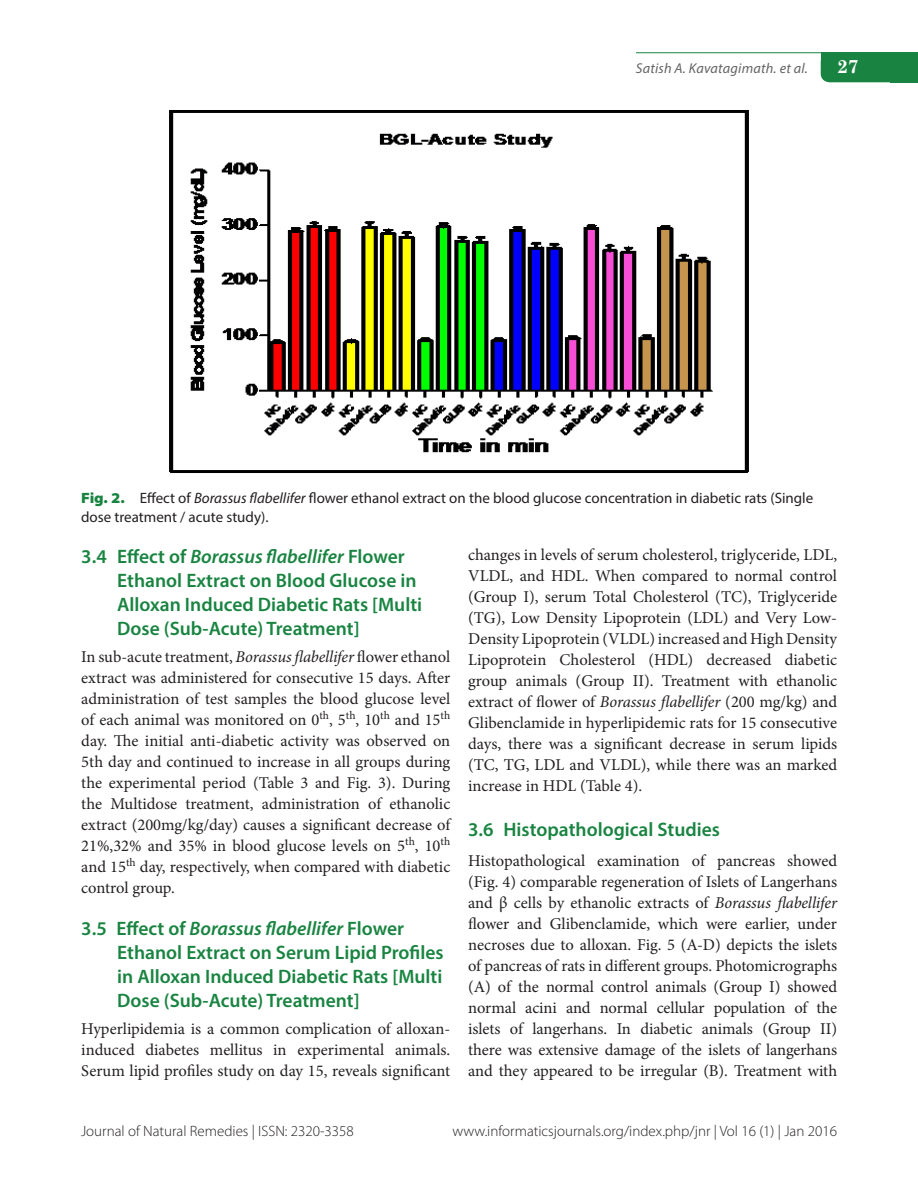
<style>
.page{position:relative;width:918px;height:1188px;background:#fff}
.page>*{position:absolute;margin:0;border:0;box-sizing:border-box;transform-origin:0 0}
.B-level{font:600 19.5px/24px "Myriad Pro";color:#198441}
.t1{font:700 18.75px "Century Schoolbook";color:#fff}
.Body_Text_1st_para{font:16.5px/21px "Minion Pro";letter-spacing:-.005em;color:#231f20;text-align:justify}
.Fig_cap{font:15px/19.5px "Myriad Pro";color:#231f20}
.t2{font:300 15px "Myriad Pro";color:#231f20}
.t3{font:italic 14.25px "Myriad Pro";letter-spacing:.015em;color:#636366}
.s1{font-weight:900;font-stretch:semi-expanded;color:#198441}
.s2{font-style:italic}
</style>
<div class="page">
<svg style="left:821px;top:67px;width:97px;height:15px"></svg>
<div style="left:821px;top:53px;width:97px;height:14px;background:#198441"></div>
<div style="left:890px;top:68px;width:28px;height:14px;background:#198441"></div>
<hr style="left:636px;top:52px;width:282px;height:1px;background:#198441">
<img style="left:169px;top:110px;width:580px;height:363px">
<p class="t3" style="left:636px;top:59px;width:174px">Satish A. Kavatagimath. et al.</p>
<p class="t1" style="left:837px;top:52px;width:23px">27</p>
<p class="Fig_cap" style="left:81px;top:487px;width:734px"><span class="s1">Fig. 2.</span> Effect of <span class="s2">Borassus flabellifer</span> flower ethanol extract on the blood glucose concentration in diabetic rats (Single dose treatment / acute study).</p>
<p class="B-level" style="left:117px;top:543px;width:306px;text-indent:-36px">3.4 Effect of <span class="s2">Borassus flabellifer</span> Flower Ethanol Extract on Blood Glucose in Alloxan Induced Diabetic Rats [Multi Dose (Sub-Acute) Treatment]</p>
<p class="Body_Text_1st_para" style="left:81px;top:646px;width:371px">In sub-acute treatment, <span class="s2">Borassus flabellifer</span> flower ethanol extract was administered for consecutive 15 days. After administration of test samples the blood glucose level of each animal was monitored on 0<sup>th</sup>, 5<sup>th</sup>, 10<sup>th</sup> and 15<sup>th </sup>day. The initial anti-diabetic activity was observed on 5th day and continued to increase in all groups during the experimental period (Table 3 and Fig. 3). During the Multidose treatment, administration of ethanolic extract (200mg/kg/day) causes a significant decrease of 21%,32% and 35% in blood glucose levels on 5<sup>th</sup>, 10<sup>th </sup>and 15<sup>th</sup> day, respectively, when compared with diabetic control group.</p>
<p class="B-level" style="left:117px;top:915px;width:328px;text-indent:-36px">3.5 Effect of <span class="s2">Borassus flabellifer</span> Flower Ethanol Extract on Serum Lipid Profiles in Alloxan Induced Diabetic Rats [Multi Dose (Sub-Acute) Treatment]</p>
<p class="Body_Text_1st_para" style="left:81px;top:1018px;width:371px">Hyperlipidemia is a common complication of alloxan&shy;induced diabetes mellitus in experimental animals.<br>Serum lipid profiles study on day 15, reveals significant</p>
<p class="Body_Text_1st_para" style="left:468px;top:544px;width:371px">changes in levels of serum cholesterol, triglyceride, LDL, VLDL, and HDL. When compared to normal control (Group I), serum Total Cholesterol (TC), Triglyceride (TG), Low Density Lipoprotein (LDL) and Very Low-Density Lipoprotein (VLDL) increased and High Density Lipoprotein Cholesterol (HDL) decreased diabetic group animals (Group II). Treatment with ethanolic extract of flower of <span class="s2">Borassus flabellifer</span> (200 mg/kg) and Glibenclamide in hyperlipidemic rats for 15 consecutive days, there was a significant decrease in serum lipids (TC, TG, LDL and VLDL), while there was an marked increase in HDL (Table 4).</p>
<p class="B-level" style="left:468px;top:817px;width:253px">3.6 Histopathological Studies</p>
<p class="Body_Text_1st_para" style="left:468px;top:850px;width:371px">Histopathological examination of pancreas showed (Fig. 4) comparable regeneration of Islets of Langerhans and β cells by ethanolic extracts of <span class="s2">Borassus flabellifer </span>flower and Glibenclamide, which were earlier, under necroses due to alloxan. Fig. 5 (A-D) depicts the islets of pancreas of rats in different groups. Photomicrographs (A) of the normal control animals (Group I) showed normal acini and normal cellular population of the islets of langerhans. In diabetic animals (Group II) there was extensive damage of the islets of langerhans and they appeared to be irregular (B). Treatment with</p>
<p class="t2" style="left:81px;top:1122px;width:274px">Journal of Natural Remedies | ISSN: 2320-3358</p>
<p class="t2" style="left:452px;top:1122px;width:386px">www.informaticsjournals.org/index.php/jnr | Vol 16 (1) | Jan 2016</p>
</div>
